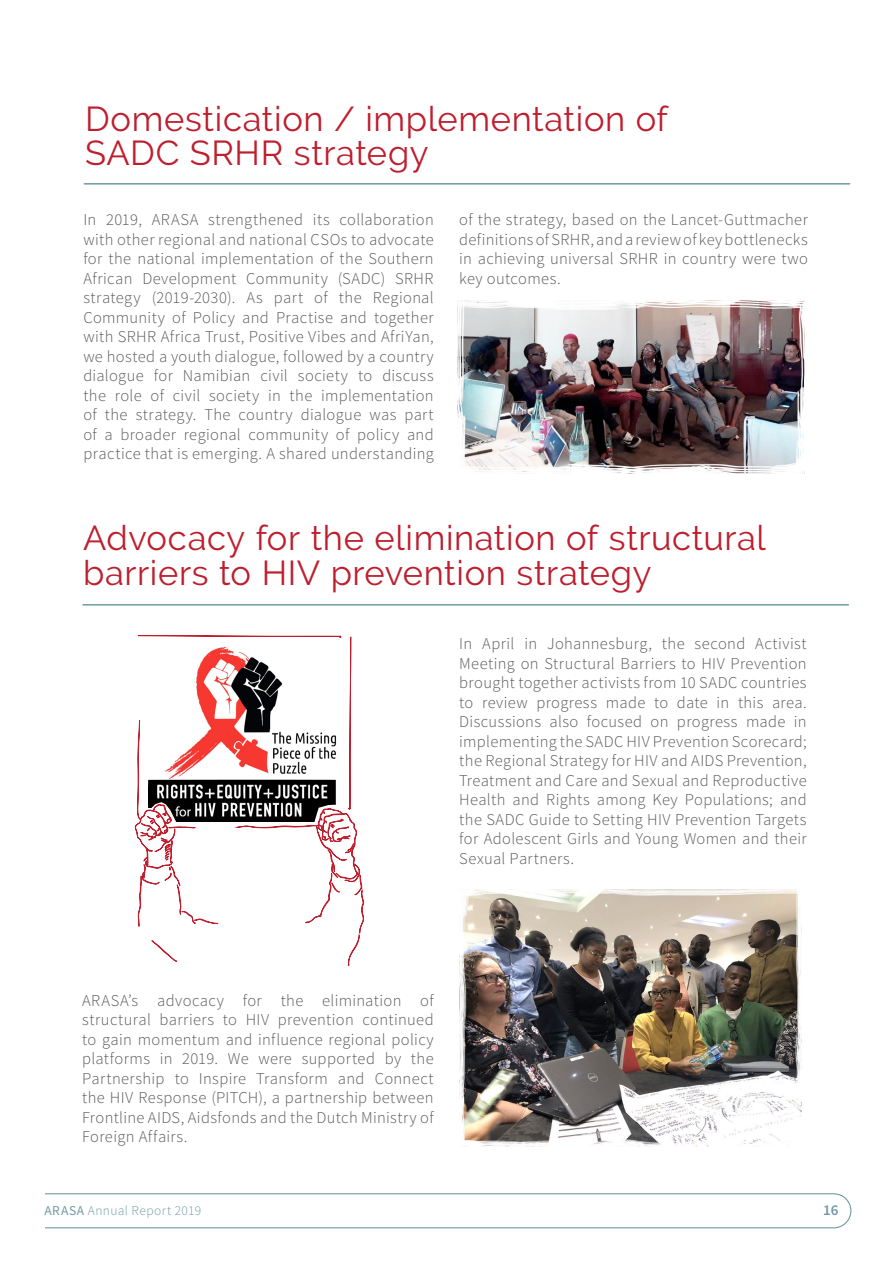
<style>
.page{position:relative;width:893px;height:1263px;background:#fff}
.page>*{position:absolute;margin:0;border:0;box-sizing:border-box;transform-origin:0 0}
.t1{font:34.5px/34.5px "Raleway";letter-spacing:.02em;color:#be1e2d}
.t2{font:300 16.5px/19.5px "Source Sans Pro";letter-spacing:.02em;color:#58595b;text-align:justify}
.t3{font:600 15px "Source Sans Pro";color:#719aa2}
.t4{font:300 13.5px "Source Sans Pro";letter-spacing:.025em;color:#719aa2}
.s1{font-weight:400}
</style>
<div class="page">
<svg style="left:45px;top:1193px;width:807px;height:36px"></svg>
<hr style="left:84px;top:183px;width:766px;height:2px;background:#719aa2">
<hr style="left:82px;top:604px;width:767px;height:1px;background:#719aa2">
<img style="left:457px;top:300px;width:348px;height:173px">
<img style="left:460px;top:890px;width:342px;height:256px">
<svg style="left:135px;top:635px;width:230px;height:331px"></svg>
<p class="t1" style="left:85px;top:101px;width:584px">Domestication / implementation of<br>SADC SRHR strategy</p>
<p class="t2" style="left:83px;top:210px;width:352px">In 2019, ARASA strengthened its collaboration with other regional and national CSOs to advocate for the national implementation of the Southern African Development Community (SADC) SRHR strategy (2019-2030). As part of the Regional Community of Policy and Practise and together with SRHR Africa Trust, Positive Vibes and AfriYan, we hosted a youth dialogue, followed by a country dialogue for Namibian civil society to discuss the role of civil society in the implementation of the strategy. The country dialogue was part of a broader regional community of policy and practice that is emerging. A shared understanding</p>
<p class="t2" style="left:459px;top:210px;width:350px">of the strategy, based on the Lancet-Guttmacher definitions of SRHR, and a review of key bottlenecks in achieving universal SRHR in country were two key outcomes.</p>
<p class="t1" style="left:83px;top:521px;width:684px">Advocacy for the elimination of structural barriers to HIV prevention strategy</p>
<p class="t2" style="left:459px;top:634px;width:349px">In April in Johannesburg, the second Activist Meeting on Structural Barriers to HIV Prevention brought together activists from 10 SADC countries to review progress made to date in this area.<br>Discussions also focused on progress made in implementing the SADC HIV Prevention Scorecard; the Regional Strategy for HIV and AIDS Prevention, Treatment and Care and Sexual and Reproductive Health and Rights among Key Populations; and the SADC Guide to Setting HIV Prevention Targets for Adolescent Girls and Young Women and their Sexual Partners.</p>
<p class="t2" style="left:82px;top:990px;width:353px">ARASA’s advocacy for the elimination of structural barriers to HIV prevention continued to gain momentum and influence regional policy platforms in 2019. We were supported by the Partnership to Inspire Transform and Connect the HIV Response (PITCH), a partnership between Frontline AIDS, Aidsfonds and the Dutch Ministry of Foreign Affairs.</p>
<p class="t4" style="left:44px;top:1202px;width:159px"><span class="s1">ARASA</span> Annual Report 2019</p>
<p class="t3" style="left:823px;top:1201px;width:17px">16</p>
</div>
